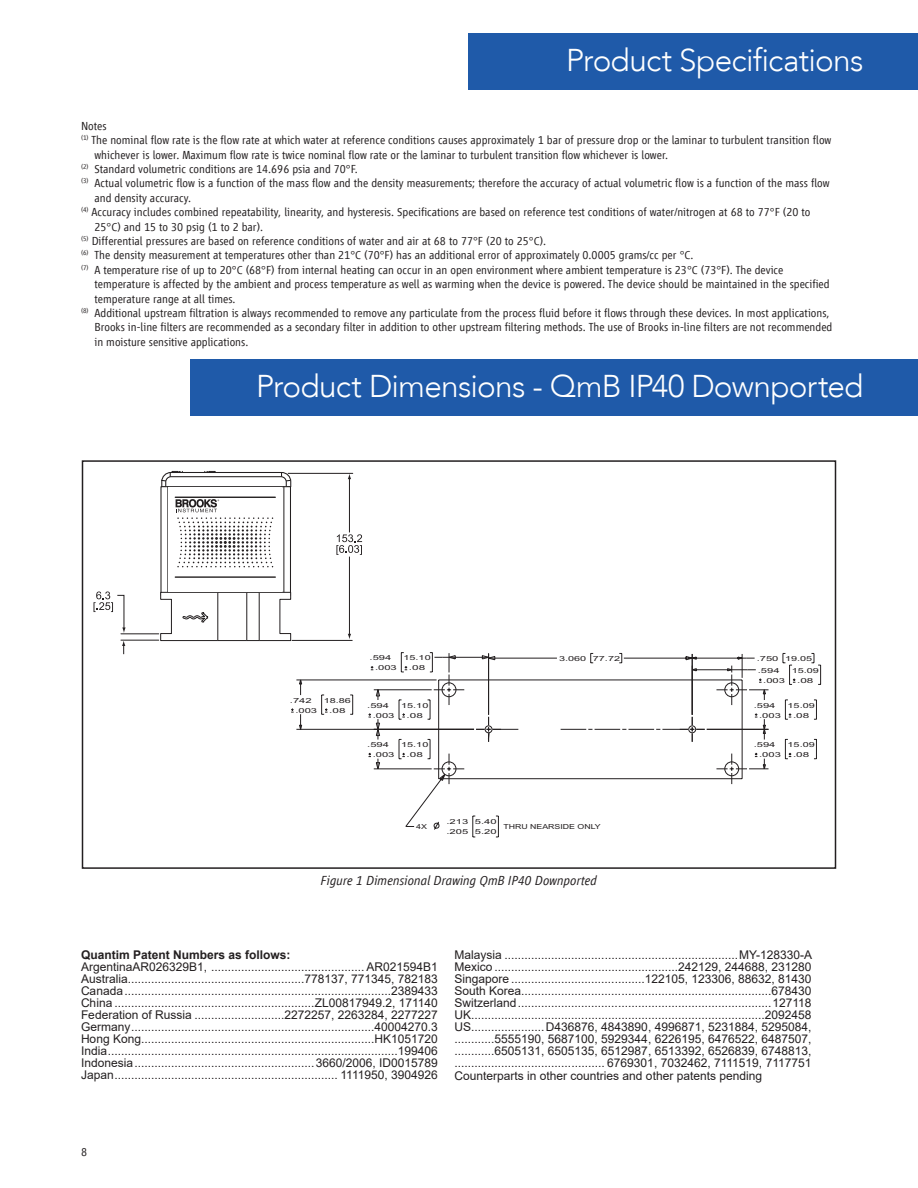
<style>
.page{position:relative;width:918px;height:1188px;background:#fff}
.page>*{position:absolute;margin:0;border:0;box-sizing:border-box;transform-origin:0 0}
.broDS-Mid-page_SH{font:300 31.5px "Avenir LT";letter-spacing:-.025em;color:#fff}
.t1{font:italic 300 13.5px "Vialog LT";color:#231f20}
.Trademarks{font:12px "Arial";color:#231f20}
.t2{font:300 12px/14.4px "Vialog LT";color:#231f20}
.Trademarks-2{font:700 12px "Arial";color:#231f20}
.t3{font:6.9px/10.1px "Arial";color:#231f20;scale:1.62 1}
.t4{font:6.9px/10.1px "Arial";color:#231f20;text-align:center;scale:1.57 1}
.t5{font:6.9px "Arial";color:#231f20;scale:1.27 1}
.t6{font:6.9px "Arial";color:#231f20;scale:1.29 1}
</style>
<div class="page">
<svg style="left:161px;top:471px;width:131px;height:16px"></svg>
<div style="left:160px;top:486px;width:131px;height:110px;background:#fff;border:1px solid #231f20"></div>
<hr style="left:167px;top:487px;width:1px;height:106px;background:#231f20">
<hr style="left:283px;top:487px;width:1px;height:106px;background:#231f20">
<svg style="left:160px;top:592px;width:131px;height:49px"></svg>
<hr style="left:121px;top:633px;width:38px;height:1px;background:#231f20">
<hr style="left:121px;top:640px;width:38px;height:1px;background:#231f20">
<svg style="left:122px;top:640px;width:3px;height:14px"></svg>
<hr style="left:349px;top:557px;width:1px;height:78px;background:#231f20">
<hr style="left:349px;top:478px;width:1px;height:54px;background:#231f20">
<hr style="left:292px;top:640px;width:60px;height:1px;background:#231f20">
<hr style="left:288px;top:473px;width:65px;height:1px;background:#231f20">
<svg style="left:336px;top:534px;width:26px;height:21px"></svg>
<svg style="left:94px;top:592px;width:32px;height:41px"></svg>
<div style="left:169px;top:487px;width:113px;height:105px;background:#fff"></div>
<svg style="left:174px;top:576px;width:102px;height:2px"></svg>
<svg style="left:174px;top:497px;width:102px;height:70px"></svg>
<svg style="left:291px;top:652px;width:530px;height:186px"></svg>
<div style="left:469px;top:33px;width:449px;height:56px;background:#1f5aa9"></div>
<div style="left:190px;top:359px;width:728px;height:57px;background:#1f5aa9"></div>
<div style="left:82px;top:460px;width:754px;height:409px;border:2px solid #231f20"></div>
<p class="broDS-Mid-page_SH" style="left:566px;top:42px;width:299px">Product Specifications</p>
<p class="t2" style="left:81px;top:119px;width:27px">Notes</p>
<p class="t2" style="left:94px;top:133px;width:738px;text-indent:-14px"><sup>(1)</sup> The nominal flow rate is the flow rate at which water at reference conditions causes approximately 1 bar of pressure drop or the laminar to turbulent transition flow whichever is lower. Maximum flow rate is twice nominal flow rate or the laminar to turbulent transition flow whichever is lower.</p>
<p class="t2" style="left:81px;top:162px;width:278px"><sup>(2)</sup> Standard volumetric conditions are 14.696 psia and 70°F.</p>
<p class="t2" style="left:94px;top:176px;width:737px;text-indent:-14px"><sup>(3)</sup> Actual volumetric flow is a function of the mass flow and the density measurements; therefore the accuracy of actual volumetric flow is a function of the mass flow and density accuracy.</p>
<p class="t2" style="left:94px;top:205px;width:718px;text-indent:-14px"><sup>(4)</sup> Accuracy includes combined repeatability, linearity, and hysteresis. Specifications are based on reference test conditions of water/nitrogen at 68 to 77°F (20 to<br>25°C) and 15 to 30 psig (1 to 2 bar).</p>
<p class="t2" style="left:81px;top:234px;width:467px"><sup>(5)</sup> Differential pressures are based on reference conditions of water and air at 68 to 77°F (20 to 25°C).</p>
<p class="t2" style="left:81px;top:248px;width:614px"><sup>(6)</sup> The density measurement at temperatures other than 21°C (70°F) has an additional error of approximately 0.0005 grams/cc per °C.</p>
<p class="t2" style="left:94px;top:263px;width:737px;text-indent:-14px"><sup>(7)</sup> A temperature rise of up to 20°C (68°F) from internal heating can occur in an open environment where ambient temperature is 23°C (73°F). The device temperature is affected by the ambient and process temperature as well as warming when the device is powered. The device should be maintained in the specified temperature range at all times.</p>
<p class="t2" style="left:94px;top:306px;width:739px;text-indent:-14px"><sup>(8)</sup> Additional upstream filtration is always recommended to remove any particulate from the process fluid before it flows through these devices. In most applications,<br>Brooks in-line filters are recommended as a secondary filter in addition to other upstream filtering methods. The use of Brooks in-line filters are not recommended in moisture sensitive applications.</p>
<p class="broDS-Mid-page_SH" style="left:256px;top:368px;width:609px">Product Dimensions - QmB IP40 Downported</p>
<p class="t3" style="left:295px;top:695px;width:15px;text-indent:-5px">.742 .003</p>
<p class="t4" style="left:324px;top:695px;width:19px">18.86 .08</p>
<p class="t3" style="left:375px;top:653px;width:15px;text-indent:-5px">.594 .003</p>
<p class="t4" style="left:404px;top:653px;width:19px">15.10 .08</p>
<p class="t3" style="left:373px;top:700px;width:15px;text-indent:-5px">.594 .003</p>
<p class="t4" style="left:401px;top:700px;width:19px">15.10 .08</p>
<p class="t3" style="left:373px;top:740px;width:15px;text-indent:-5px">.594 .003</p>
<p class="t4" style="left:401px;top:740px;width:19px">15.10 .08</p>
<p class="t4" style="left:559px;top:654px;width:40px">3.060 77.72</p>
<p class="t3" style="left:447px;top:816px;width:15px">.213 .205</p>
<p class="t3" style="left:475px;top:816px;width:15px">5.40<br>5.20</p>
<p class="t6" style="left:416px;top:822px;width:10px">4X</p>
<p class="t5" style="left:503px;top:822px;width:78px">THRU NEARSIDE ONLY</p>
<p class="t1" style="left:321px;top:873px;width:278px">Figure 1 Dimensional Drawing QmB IP40 Downported</p>
<p class="t3" style="left:757px;top:653px;width:36px;line-height:11.7px">.750 19.05 .594</p>
<p class="t3" style="left:763px;top:675px;width:15px">.003</p>
<p class="t4" style="left:792px;top:665px;width:19px">15.09 .08</p>
<p class="t3" style="left:759px;top:700px;width:15px;text-indent:-5px">.594 .003</p>
<p class="t4" style="left:788px;top:700px;width:19px">15.09 .08</p>
<p class="t3" style="left:759px;top:740px;width:15px;text-indent:-5px">.594 .003</p>
<p class="t4" style="left:788px;top:740px;width:19px">15.09 .08</p>
<p class="Trademarks-2" style="left:81px;top:946px;width:211px">Quantim Patent Numbers as follows:</p>
<p class="Trademarks" style="left:81px;top:959px;width:358px">ArgentinaAR026329B1, .............................................. AR021594B1</p>
<p class="Trademarks" style="left:81px;top:971px;width:358px">Australia.....................................................778137, 771345, 782183</p>
<p class="Trademarks" style="left:81px;top:983px;width:358px">Canada................................................................................2389433</p>
<p class="Trademarks" style="left:81px;top:995px;width:358px">China ............................................................ZL00817949.2, 171140</p>
<p class="Trademarks" style="left:81px;top:1007px;width:358px">Federation of Russia ...........................2272257, 2263284, 2277227</p>
<p class="Trademarks" style="left:81px;top:1019px;width:358px">Germany.........................................................................40004270.3</p>
<p class="Trademarks" style="left:81px;top:1031px;width:358px">Hong Kong......................................................................HK1051720</p>
<p class="Trademarks" style="left:81px;top:1043px;width:358px">India.......................................................................................199406</p>
<p class="Trademarks" style="left:81px;top:1055px;width:358px">Indonesia......................................................3660/2006, ID0015789</p>
<p class="Trademarks" style="left:81px;top:1067px;width:358px">Japan................................................................... 1111950, 3904926</p>
<p class="Trademarks" style="left:455px;top:947px;width:359px">Malaysia ......................................................................MY-128330-A</p>
<p class="Trademarks" style="left:455px;top:959px;width:358px">Mexico .......................................................242129, 244688, 231280</p>
<p class="Trademarks" style="left:455px;top:971px;width:358px">Singapore ........................................122105, 123306, 88632, 81430</p>
<p class="Trademarks" style="left:455px;top:983px;width:358px">South Korea...........................................................................678430</p>
<p class="Trademarks" style="left:455px;top:995px;width:358px">Switzerland............................................................................127118</p>
<p class="Trademarks" style="left:455px;top:1007px;width:358px">UK........................................................................................2092458</p>
<p class="Trademarks" style="left:455px;top:1019px;width:358px">US......................D436876, 4843890, 4996871, 5231884, 5295084,</p>
<p class="Trademarks" style="left:455px;top:1031px;width:358px">............5555190, 5687100, 5929344, 6226195, 6476522, 6487507,</p>
<p class="Trademarks" style="left:455px;top:1043px;width:358px">............6505131, 6505135, 6512987, 6513392, 6526839, 6748813,</p>
<p class="Trademarks" style="left:455px;top:1055px;width:358px">............................................. 6769301, 7032462, 7111519, 7117751</p>
<p class="Trademarks" style="left:455px;top:1067px;width:309px">Counterparts in other countries and other patents pending</p>
<p class="t2" style="left:81px;top:1145px;width:8px">8</p>
</div>
